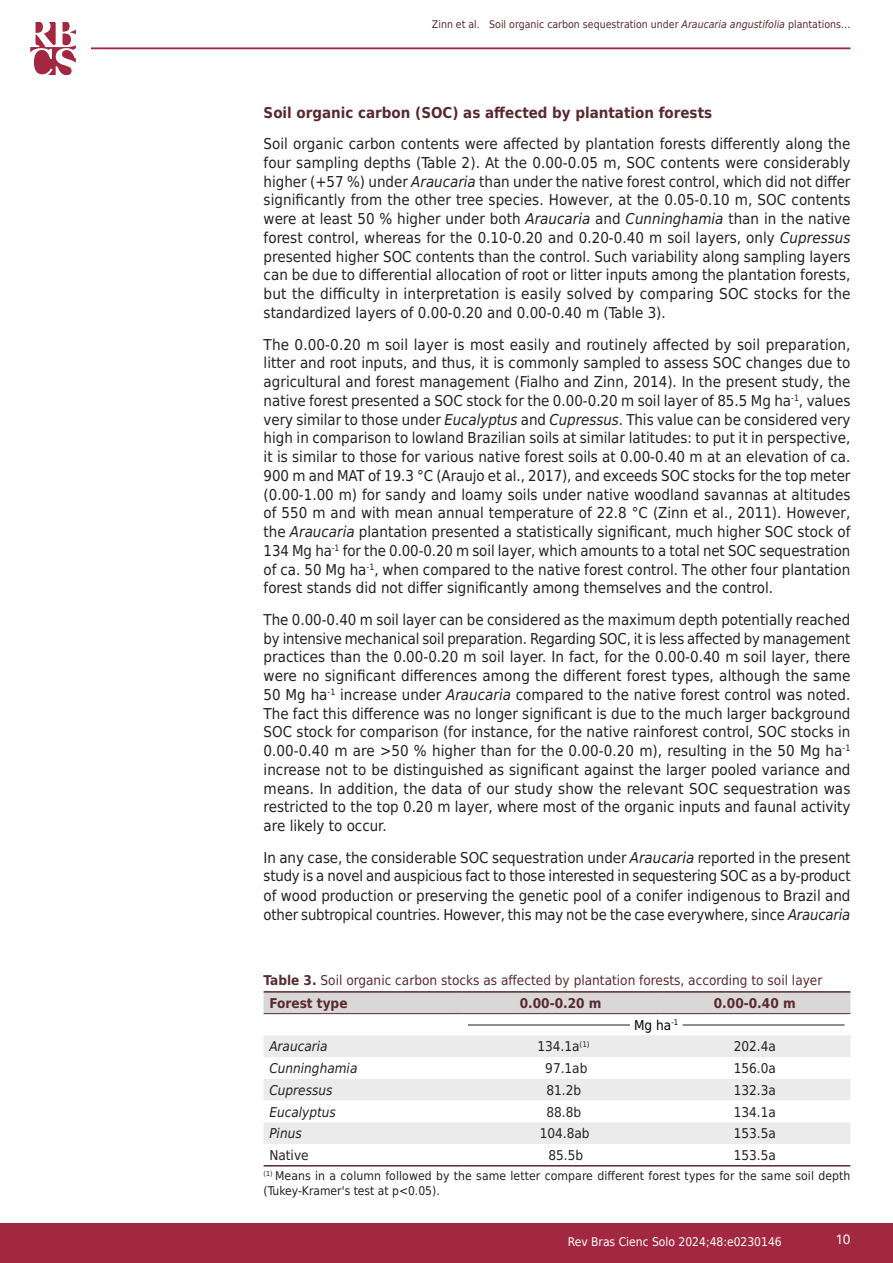
<style>
.page{position:relative;width:893px;height:1263px;background:#fff}
.page>*{position:absolute;margin:0;border:0;box-sizing:border-box;transform-origin:0 0}
.Texto__EN{font:15px/18.8px "DejaVu Sans Condensed";color:#231f20;text-align:justify}
.Subtítulo_2{font:700 15px "DejaVu Sans Condensed";color:#582931}
.Tabela_Figura_Título{font:13.5px "DejaVu Sans Condensed";color:#582931}
.Tabela{font:13.5px "DejaVu Sans Condensed";color:#231f20}
.Tabela-2{font:italic 13.5px "DejaVu Sans Condensed";color:#231f20}
.Tabela_cabeçalho{font:700 13.5px "DejaVu Sans Condensed";color:#582931}
.Corpo_-_unidade_de_media{font:13.5px "DejaVu Sans Condensed";color:#000}
.t1{font:13.5px "Akkurat Pro";color:#fff}
.Tabela_nota{font:12px/15px "DejaVu Sans Condensed";letter-spacing:.005em;color:#231f20}
.t2{font:12px "DejaVu Sans Condensed";color:#fff}
.t3{font:10.5px "DejaVu Sans Condensed";color:#582931}
.s1{font-style:italic}
.s2{font-weight:700}
</style>
<div class="page">
<div style="left:0;top:1223px;width:893px;height:40px;background:#a22842"></div>
<hr style="left:91px;top:47px;width:759px;height:2px;background:#a22842">
<svg style="left:30px;top:22px;width:46px;height:52px"></svg>
<div style="left:264px;top:993px;width:586px;height:20px;background:#d9d7d8"></div>
<div style="left:264px;top:1035px;width:586px;height:22px;background:#ebebec"></div>
<svg style="left:264px;top:1079px;width:586px;height:65px;fill:#ebebec"></svg>
<hr style="left:264px;top:991px;width:198px;height:2px;background:#582931">
<hr style="left:462px;top:991px;width:197px;height:2px;background:#582931">
<hr style="left:659px;top:991px;width:191px;height:2px;background:#582931">
<hr style="left:264px;top:1013px;width:198px;height:1px;background:#582931">
<hr style="left:462px;top:1013px;width:197px;height:1px;background:#582931">
<hr style="left:659px;top:1013px;width:191px;height:1px;background:#582931">
<hr style="left:264px;top:1165px;width:198px;height:1px;background:#582931">
<hr style="left:462px;top:1165px;width:197px;height:1px;background:#582931">
<hr style="left:659px;top:1165px;width:191px;height:1px;background:#582931">
<hr style="left:468px;top:1024px;width:377px;height:1px;background:#231f20">
<div style="left:630px;top:1017px;width:53px;height:15px;background:#fff"></div>
<p class="t3" style="left:432px;top:16px;width:420px">Zinn et al. Soil organic carbon sequestration under <span class="s1">Araucaria angustifolia</span> plantations…</p>
<p class="Subtítulo_2" style="left:264px;top:100px;width:450px">Soil organic carbon (SOC) as affected by plantation forests</p>
<p class="Texto__EN" style="left:264px;top:134px;width:588px">Soil organic carbon contents were affected by plantation forests differently along the four sampling depths (Table 2). At the 0.00-0.05 m, SOC contents were considerably higher (+57 %) under <span class="s1">Araucaria</span> than under the native forest control, which did not differ significantly from the other tree species. However, at the 0.05-0.10 m, SOC contents were at least 50 % higher under both <span class="s1">Araucaria</span> and <span class="s1">Cunninghamia</span> than in the native forest control, whereas for the 0.10-0.20 and 0.20-0.40 m soil layers, only <span class="s1">Cupressus </span>presented higher SOC contents than the control. Such variability along sampling layers can be due to differential allocation of root or litter inputs among the plantation forests, but the difficulty in interpretation is easily solved by comparing SOC stocks for the standardized layers of 0.00-0.20 and 0.00-0.40 m (Table 3).</p>
<p class="Texto__EN" style="left:264px;top:334px;width:588px">The 0.00-0.20 m soil layer is most easily and routinely affected by soil preparation, litter and root inputs, and thus, it is commonly sampled to assess SOC changes due to agricultural and forest management (Fialho and Zinn, 2014). In the present study, the native forest presented a SOC stock for the 0.00-0.20 m soil layer of 85.5 Mg ha<sup>-1</sup>, values very similar to those under <span class="s1">Eucalyptus</span> and <span class="s1">Cupressus</span>. This value can be considered very high in comparison to lowland Brazilian soils at similar latitudes: to put it in perspective, it is similar to those for various native forest soils at 0.00-0.40 m at an elevation of ca.<br>900 m and MAT of 19.3 °C (Araujo et al., 2017), and exceeds SOC stocks for the top meter (0.00-1.00 m) for sandy and loamy soils under native woodland savannas at altitudes of 550 m and with mean annual temperature of 22.8 °C (Zinn et al., 2011). However, the <span class="s1">Araucaria</span> plantation presented a statistically significant, much higher SOC stock of 134 Mg ha<sup>-1</sup> for the 0.00-0.20 m soil layer, which amounts to a total net SOC sequestration of ca. 50 Mg ha<sup>-1</sup>, when compared to the native forest control. The other four plantation forest stands did not differ significantly among themselves and the control.</p>
<p class="Texto__EN" style="left:264px;top:610px;width:588px">The 0.00-0.40 m soil layer can be considered as the maximum depth potentially reached by intensive mechanical soil preparation. Regarding SOC, it is less affected by management practices than the 0.00-0.20 m soil layer. In fact, for the 0.00-0.40 m soil layer, there were no significant differences among the different forest types, although the same 50 Mg ha<sup>-1</sup> increase under <span class="s1">Araucaria</span> compared to the native forest control was noted.<br>The fact this difference was no longer significant is due to the much larger background SOC stock for comparison (for instance, for the native rainforest control, SOC stocks in 0.00-0.40 m are &gt;50 % higher than for the 0.00-0.20 m), resulting in the 50 Mg ha<sup>-1 </sup>increase not to be distinguished as significant against the larger pooled variance and means. In addition, the data of our study show the relevant SOC sequestration was restricted to the top 0.20 m layer, where most of the organic inputs and faunal activity are likely to occur.</p>
<p class="Texto__EN" style="left:264px;top:847px;width:588px;line-height:19.2px">In any case, the considerable SOC sequestration under <span class="s1">Araucaria</span> reported in the present study is a novel and auspicious fact to those interested in sequestering SOC as a by-product of wood production or preserving the genetic pool of a conifer indigenous to Brazil and other subtropical countries. However, this may not be the case everywhere, since <span class="s1">Araucaria</span></p>
<p class="Tabela_Figura_Título" style="left:264px;top:969px;width:560px"><span class="s2">Table 3.</span> Soil organic carbon stocks as affected by plantation forests, according to soil layer</p>
<p class="Tabela_cabeçalho" style="left:269px;top:992px;width:80px">Forest type</p>
<p class="Tabela_cabeçalho" style="left:520px;top:992px;width:83px">0.00-0.20 m</p>
<p class="Tabela_cabeçalho" style="left:714px;top:992px;width:83px">0.00-0.40 m</p>
<p class="Corpo_-_unidade_de_media" style="left:634px;top:1014px;width:46px">Mg ha<sup>-1</sup></p>
<p class="Tabela-2" style="left:269px;top:1037px;width:60px">Araucaria</p>
<p class="Tabela" style="left:537px;top:1035px;width:54px">134.1a<sup>(1)</sup></p>
<p class="Tabela" style="left:734px;top:1035px;width:44px">202.4a</p>
<p class="Tabela-2" style="left:269px;top:1059px;width:90px">Cunninghamia</p>
<p class="Tabela" style="left:545px;top:1057px;width:44px">97.1ab</p>
<p class="Tabela" style="left:734px;top:1057px;width:44px">156.0a</p>
<p class="Tabela-2" style="left:269px;top:1080px;width:65px">Cupressus</p>
<p class="Tabela" style="left:546px;top:1079px;width:36px">81.2b</p>
<p class="Tabela" style="left:734px;top:1079px;width:44px">132.3a</p>
<p class="Tabela-2" style="left:269px;top:1102px;width:68px">Eucalyptus</p>
<p class="Tabela" style="left:546px;top:1101px;width:36px">88.8b</p>
<p class="Tabela" style="left:734px;top:1101px;width:44px">134.1a</p>
<p class="Tabela-2" style="left:269px;top:1124px;width:34px">Pinus</p>
<p class="Tabela" style="left:540px;top:1122px;width:51px">104.8ab</p>
<p class="Tabela" style="left:734px;top:1122px;width:44px">153.5a</p>
<p class="Tabela" style="left:269px;top:1144px;width:41px">Native</p>
<p class="Tabela" style="left:548px;top:1144px;width:36px">85.5b</p>
<p class="Tabela" style="left:734px;top:1144px;width:44px">153.5a</p>
<p class="Tabela_nota" style="left:264px;top:1168px;width:588px"><sup>(1)</sup> Means in a column followed by the same letter compare different forest types for the same soil depth (Tukey-Kramer's test at p&lt;0.05).</p>
<p class="t2" style="left:568px;top:1231px;width:215px">Rev Bras Cienc Solo 2024;48:e0230146</p>
<p class="t1" style="left:835px;top:1231px;width:16px">10</p>
</div>
